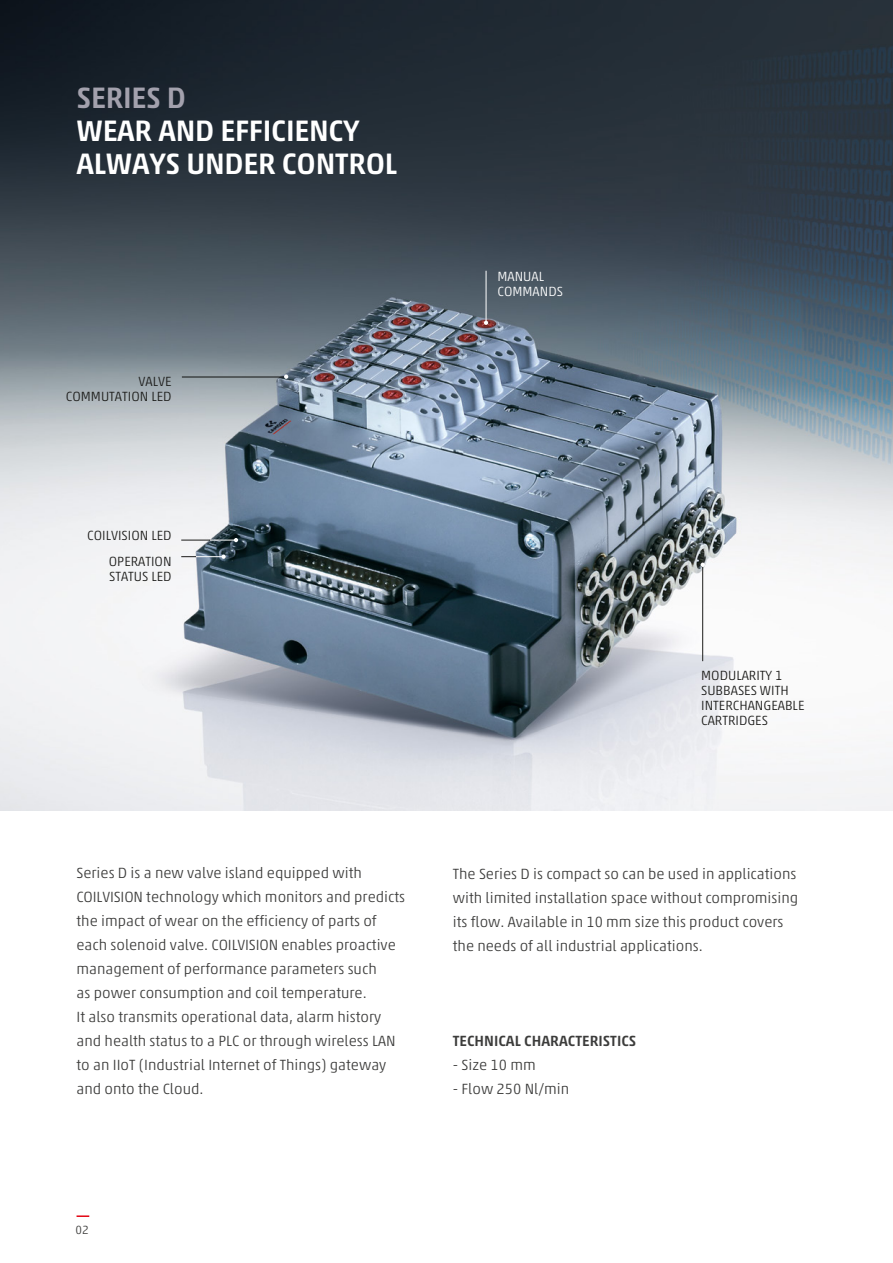
<style>
.page{position:relative;width:893px;height:1263px;background:#fff}
.page>*{position:absolute;margin:0;border:0;box-sizing:border-box;transform-origin:0 0}
.t1{font:500 30px/33px "Akko W1 G";letter-spacing:-.01em;color:#fff}
.t2{font:500 30px "Akko W1 G";letter-spacing:-.01em;color:#a3a1ad}
.t3{font:300 15px/24px "Akko W1 G";color:#3c3c3b}
.t4{font:500 15px "Akko W1 G";color:#3c3c3b}
.t5{font:300 13.5px/15px "Akko W1 G";color:#1d1d1b;text-align:right}
.t6{font:300 13.5px/15px "Akko W1 G";color:#fff}
.t7{font:300 12px "Akko W1 G";color:#3c3c3b}
</style>
<div class="page">
<img style="left:0;top:0;width:893px;height:810px">
<svg style="left:77px;top:1215px;width:12px;height:2px"></svg>
<hr style="left:182px;top:377px;width:104px;height:1px;background:#1d1d1b">
<hr style="left:486px;top:271px;width:1px;height:52px;background:#fff">
<hr style="left:702px;top:567px;width:1px;height:94px;background:#1d1d1b">
<svg style="left:484px;top:321px;width:4px;height:4px"></svg>
<svg style="left:701px;top:563px;width:4px;height:4px"></svg>
<svg style="left:284px;top:375px;width:4px;height:4px"></svg>
<svg style="left:181px;top:538px;width:57px;height:4px"></svg>
<svg style="left:181px;top:554px;width:45px;height:5px"></svg>
<h1 class="t2" style="left:77px;top:76px;width:111px">SERIES D</h1>
<h1 class="t1" style="left:77px;top:112px;width:322px">WEAR AND EFFICIENCY<br>ALWAYS UNDER CONTROL</h1>
<p class="t5" style="left:66px;top:373px;width:107px">VALVE<br>COMMUTATION LED</p>
<p class="t5" style="left:87px;top:522px;width:86px;line-height:25.5px">COILVISION LED<br>OPERATION</p>
<p class="t5" style="left:109px;top:568px;width:64px">STATUS LED</p>
<p class="t6" style="left:497px;top:268px;width:67px">MANUAL<br>COMMANDS</p>
<p class="t5" style="left:701px;top:667px;width:105px;text-align:left">MODULARITY 1<br>SUBBASES WITH<br>INTERCHANGEABLE<br>CARTRIDGES</p>
<p class="t3" style="left:77px;top:860px;width:330px">Series D is a new valve island equipped with COILVISION technology which monitors and predicts the impact of wear on the efficiency of parts of each solenoid valve. COILVISION enables proactive management of performance parameters such<br>as power consumption and coil temperature.<br>It also transmits operational data, alarm history and health status to a PLC or through wireless LAN to an IIoT (Industrial Internet of Things) gateway and onto the Cloud.</p>
<p class="t3" style="left:453px;top:860px;width:347px">The Series D is compact so can be used in applications with limited installation space without compromising its flow. Available in 10 mm size this product covers the needs of all industrial applications.</p>
<p class="t4" style="left:453px;top:1029px;width:185px">TECHNICAL CHARACTERISTICS</p>
<p class="t3" style="left:453px;top:1051px;width:84px">- Size 10 mm</p>
<p class="t3" style="left:453px;top:1075px;width:118px">- Flow 250 Nl/min</p>
<p class="t7" style="left:75px;top:1221px;width:15px">02</p>
</div>
